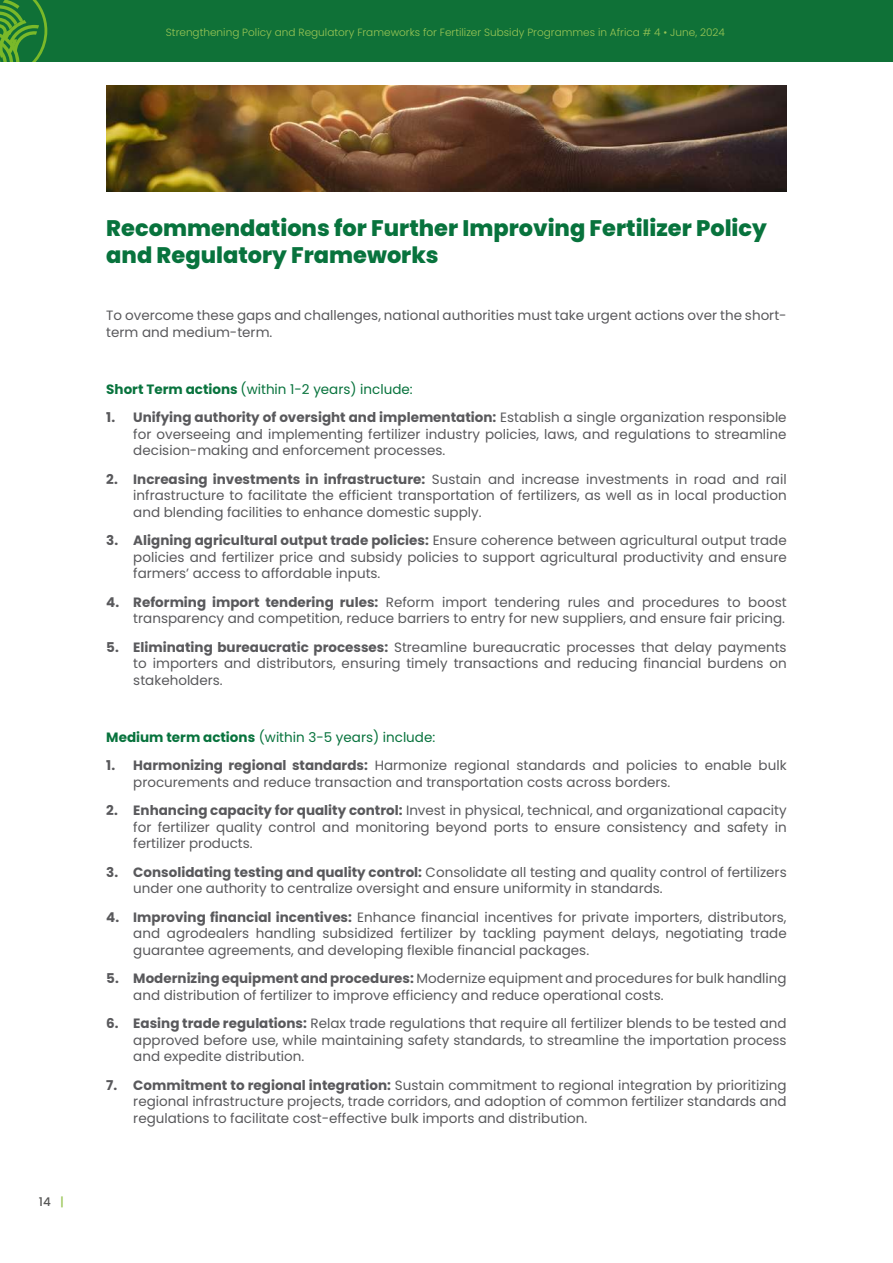
<style>
.page{position:relative;width:893px;height:1263px;background:#fff}
.page>*{position:absolute;margin:0;border:0;box-sizing:border-box;transform-origin:0 0}
.t1{font:800 22.5px/27px "Poppins";color:#08733d}
.t2{font:13.5px/16.5px "Poppins";color:#59595c;text-align:justify}
.t3{font:13.5px "Poppins";color:#08733d}
.t4{font:500 12px "Poppins";color:#575756}
.t5{font:300 10.5px "Poppins";color:#99c555}
.s1{color:#99c555}
.s2{font-weight:700}
</style>
<div class="page">
<div style="left:0;top:0;width:893px;height:62px;background:#0f7137"></div>
<svg style="left:0;top:0;width:47px;height:62px"></svg>
<img style="left:106px;top:85px;width:681px;height:106px">
<p class="t5" style="left:166px;top:27px;width:560px">Strengthening Policy and Regulatory Frameworks for Fertilizer Subsidy Programmes in Africa # 4 • June, 2024</p>
<p class="t4" style="left:39px;top:1195px;width:27px">14 <span class="s1">|</span></p>
<h1 class="t1" style="left:106px;top:215px;width:662px">Recommendations for Further Improving Fertilizer Policy and Regulatory Frameworks</h1>
<p class="t2" style="left:106px;top:307px;width:682px">To overcome these gaps and challenges, national authorities must take urgent actions over the short&shy;term and medium-term.</p>
<p class="t3" style="left:106px;top:381px;width:308px"><span class="s2">Short Term actions</span> (within 1-2 years) include:</p>
<p class="t2" style="left:133px;top:409px;width:655px;text-indent:-27px"><span class="s2">1. Unifying authority of oversight and implementation:</span> Establish a single organization responsible for overseeing and implementing fertilizer industry policies, laws, and regulations to streamline decision-making and enforcement processes.</p>
<p class="t2" style="left:133px;top:471px;width:655px;text-indent:-27px"><span class="s2">2. Increasing investments in infrastructure:</span> Sustain and increase investments in road and rail infrastructure to facilitate the efficient transportation of fertilizers, as well as in local production and blending facilities to enhance domestic supply.</p>
<p class="t2" style="left:133px;top:532px;width:655px;text-indent:-27px"><span class="s2">3. Aligning agricultural output trade policies:</span> Ensure coherence between agricultural output trade policies and fertilizer price and subsidy policies to support agricultural productivity and ensure farmers’ access to affordable inputs.</p>
<p class="t2" style="left:106px;top:594px;width:682px;text-align:right"><span class="s2">4. Reforming import tendering rules:</span> Reform import tendering rules and procedures to boost transparency and competition, reduce barriers to entry for new suppliers, and ensure fair pricing.</p>
<p class="t2" style="left:133px;top:639px;width:655px;text-indent:-27px"><span class="s2">5. Eliminating bureaucratic processes:</span> Streamline bureaucratic processes that delay payments to importers and distributors, ensuring timely transactions and reducing financial burdens on stakeholders.</p>
<p class="t3" style="left:106px;top:729px;width:330px"><span class="s2">Medium term actions</span> (within 3-5 years) include:</p>
<p class="t2" style="left:133px;top:757px;width:655px;text-indent:-27px"><span class="s2">1. Harmonizing regional standards:</span> Harmonize regional standards and policies to enable bulk procurements and reduce transaction and transportation costs across borders.</p>
<p class="t2" style="left:133px;top:802px;width:655px;text-indent:-27px"><span class="s2">2. Enhancing capacity for quality control:</span> Invest in physical, technical, and organizational capacity for fertilizer quality control and monitoring beyond ports to ensure consistency and safety in fertilizer products.</p>
<p class="t2" style="left:133px;top:864px;width:655px;text-indent:-27px"><span class="s2">3. Consolidating testing and quality control:</span> Consolidate all testing and quality control of fertilizers under one authority to centralize oversight and ensure uniformity in standards.</p>
<p class="t2" style="left:133px;top:909px;width:655px;text-indent:-27px"><span class="s2">4. Improving financial incentives:</span> Enhance financial incentives for private importers, distributors, and agrodealers handling subsidized fertilizer by tackling payment delays, negotiating trade guarantee agreements, and developing flexible financial packages.</p>
<p class="t2" style="left:133px;top:970px;width:655px;text-indent:-27px"><span class="s2">5. Modernizing equipment and procedures:</span> Modernize equipment and procedures for bulk handling and distribution of fertilizer to improve efficiency and reduce operational costs.</p>
<p class="t2" style="left:133px;top:1015px;width:655px;text-indent:-27px"><span class="s2">6. Easing trade regulations:</span> Relax trade regulations that require all fertilizer blends to be tested and approved before use, while maintaining safety standards, to streamline the importation process and expedite distribution.</p>
<p class="t2" style="left:133px;top:1077px;width:655px;text-indent:-27px"><span class="s2">7. Commitment to regional integration:</span> Sustain commitment to regional integration by prioritizing regional infrastructure projects, trade corridors, and adoption of common fertilizer standards and regulations to facilitate cost-effective bulk imports and distribution.</p>
</div>
